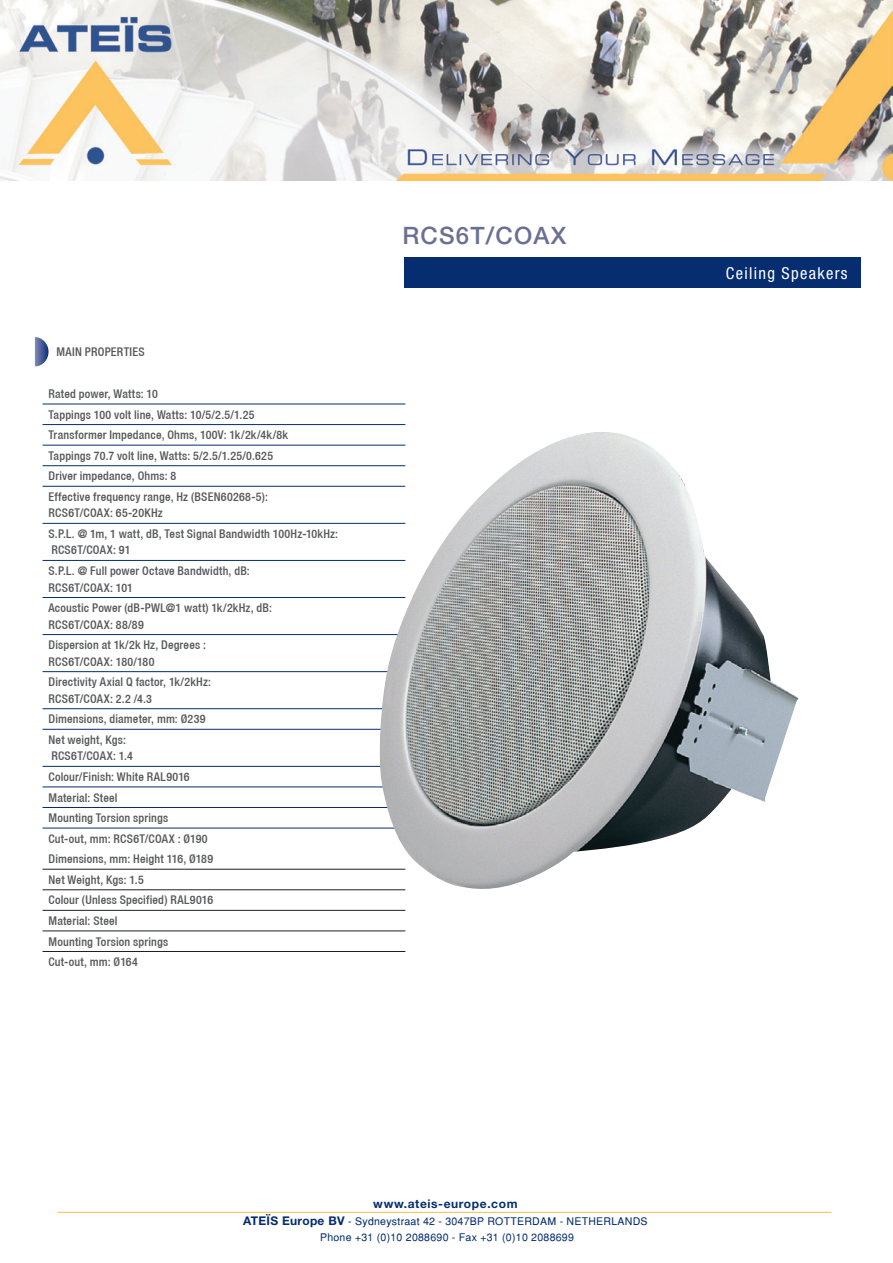
<style>
.page{position:relative;width:893px;height:1263px;background:#fff}
.page>*{position:absolute;margin:0;border:0;box-sizing:border-box;transform-origin:0 0}
.t1{font:500 24px "Helvetica Neue";letter-spacing:.05em;color:#6b7093}
.t2{font:condensed 16.5px "Helvetica Neue";letter-spacing:.08em;color:#fff}
.t3{font:500 condensed 12px "Helvetica 67";letter-spacing:.015em;color:#57585a}
.t4{font:700 12px "Helvetica Neue";letter-spacing:.05em;color:#052d6f}
.t5{font:10.5px "Helvetica";letter-spacing:.025em;color:#052d6f}
.s1{font-family:"Helvetica Neue";font-weight:700;font-size:12px}
</style>
<div class="page">
<img style="left:0;top:0;width:893px;height:181px">
<hr style="left:57px;top:1212px;width:774px;height:1px;background:#fdb945">
<div style="left:404px;top:257px;width:456px;height:31px;background:#052d6f"></div>
<svg style="left:35px;top:337px;width:14px;height:29px"></svg>
<hr style="left:43px;top:404px;width:362px;height:1px;background:#052d6f">
<hr style="left:43px;top:424px;width:362px;height:1px;background:#052d6f">
<hr style="left:43px;top:445px;width:362px;height:1px;background:#052d6f">
<hr style="left:43px;top:465px;width:362px;height:1px;background:#052d6f">
<hr style="left:43px;top:486px;width:362px;height:1px;background:#052d6f">
<hr style="left:43px;top:523px;width:362px;height:1px;background:#052d6f">
<hr style="left:43px;top:560px;width:362px;height:1px;background:#052d6f">
<hr style="left:43px;top:597px;width:362px;height:1px;background:#052d6f">
<hr style="left:43px;top:634px;width:362px;height:1px;background:#052d6f">
<hr style="left:43px;top:671px;width:362px;height:1px;background:#052d6f">
<hr style="left:43px;top:708px;width:362px;height:1px;background:#052d6f">
<hr style="left:43px;top:729px;width:362px;height:1px;background:#052d6f">
<hr style="left:43px;top:766px;width:362px;height:1px;background:#052d6f">
<hr style="left:43px;top:787px;width:362px;height:1px;background:#052d6f">
<hr style="left:43px;top:807px;width:362px;height:1px;background:#052d6f">
<hr style="left:43px;top:828px;width:362px;height:1px;background:#052d6f">
<hr style="left:43px;top:869px;width:362px;height:1px;background:#231f20">
<hr style="left:43px;top:889px;width:362px;height:1px;background:#231f20">
<hr style="left:43px;top:910px;width:362px;height:1px;background:#231f20">
<hr style="left:43px;top:931px;width:362px;height:1px;background:#231f20">
<hr style="left:43px;top:951px;width:362px;height:1px;background:#231f20">
<img style="left:378px;top:432px;width:421px;height:459px">
<p class="t3" style="left:57px;top:344px;width:90px">MAIN PROPERTIES</p>
<p class="t3" style="left:49px;top:387px;width:111px">Rated power, Watts: 10</p>
<p class="t3" style="left:49px;top:407px;width:208px">Tappings 100 volt line, Watts: 10/5/2.5/1.25</p>
<p class="t3" style="left:49px;top:428px;width:241px">Transformer Impedance, Ohms, 100V: 1k/2k/4k/8k</p>
<p class="t3" style="left:49px;top:448px;width:226px">Tappings 70.7 volt line, Watts: 5/2.5/1.25/0.625</p>
<p class="t3" style="left:49px;top:469px;width:129px">Driver impedance, Ohms: 8</p>
<p class="t3" style="left:49px;top:489px;width:221px">Effective frequency range, Hz (BSEN60268-5):</p>
<p class="t3" style="left:49px;top:506px;width:116px">RCS6T/COAX: 65-20KHz</p>
<p class="t3" style="left:49px;top:526px;width:291px">S.P.L. @ 1m, 1 watt, dB, Test Signal Bandwidth 100Hz-10kHz:</p>
<p class="t3" style="left:51px;top:543px;width:81px">RCS6T/COAX: 91</p>
<p class="t3" style="left:49px;top:564px;width:203px">S.P.L. @ Full power Octave Bandwidth, dB:</p>
<p class="t3" style="left:49px;top:580px;width:86px">RCS6T/COAX: 101</p>
<p class="t3" style="left:49px;top:601px;width:225px">Acoustic Power (dB-PWL@1 watt) 1k/2kHz, dB:</p>
<p class="t3" style="left:49px;top:617px;width:97px">RCS6T/COAX: 88/89</p>
<p class="t3" style="left:49px;top:638px;width:159px">Dispersion at 1k/2k Hz, Degrees :</p>
<p class="t3" style="left:49px;top:654px;width:108px">RCS6T/COAX: 180/180</p>
<p class="t3" style="left:49px;top:675px;width:164px">Directivity Axial Q factor, 1k/2kHz:</p>
<p class="t3" style="left:49px;top:691px;width:105px">RCS6T/COAX: 2.2 /4.3</p>
<p class="t3" style="left:49px;top:712px;width:158px">Dimensions, diameter, mm: Ø239</p>
<p class="t3" style="left:49px;top:732px;width:79px">Net weight, Kgs:</p>
<p class="t3" style="left:51px;top:749px;width:83px">RCS6T/COAX: 1.4</p>
<p class="t3" style="left:49px;top:769px;width:143px">Colour/Finish: White RAL9016</p>
<p class="t3" style="left:49px;top:790px;width:70px">Material: Steel</p>
<p class="t3" style="left:49px;top:811px;width:121px">Mounting Torsion springs</p>
<p class="t3" style="left:49px;top:831px;width:161px">Cut-out, mm: RCS6T/COAX : Ø190</p>
<p class="t3" style="left:49px;top:852px;width:166px">Dimensions, mm: Height 116, Ø189</p>
<p class="t3" style="left:49px;top:872px;width:97px">Net Weight, Kgs: 1.5</p>
<p class="t3" style="left:49px;top:893px;width:166px">Colour (Unless Specified) RAL9016</p>
<p class="t3" style="left:49px;top:913px;width:70px">Material: Steel</p>
<p class="t3" style="left:49px;top:934px;width:121px">Mounting Torsion springs</p>
<p class="t3" style="left:49px;top:955px;width:91px">Cut-out, mm: Ø164</p>
<p class="t1" style="left:403px;top:221px;width:165px">RCS6T/COAX</p>
<p class="t2" style="left:726px;top:263px;width:123px">Ceiling Speakers</p>
<p class="t4" style="left:373px;top:1196px;width:146px">www.ateis-europe.com</p>
<p class="t5" style="left:243px;top:1214px;width:406px"><span class="s1">ATEÏS Europe BV</span> - Sydneystraat 42 - 3047BP ROTTERDAM - NETHERLANDS</p>
<p class="t5" style="left:320px;top:1231px;width:255px">Phone +31 (0)10 2088690 - Fax +31 (0)10 2088699</p>
</div>
